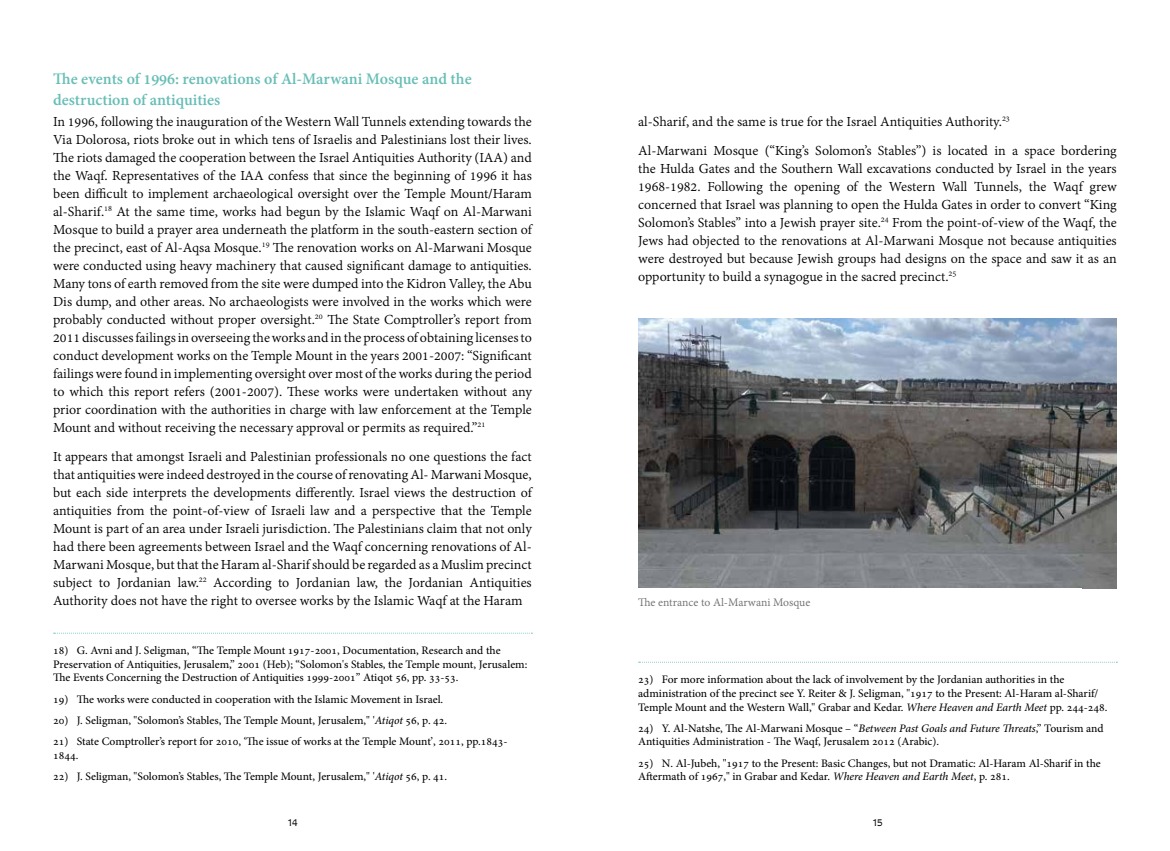
<style>
.page{position:relative;width:1170px;height:851px;background:#fff}
.page>*{position:absolute;margin:0;border:0;box-sizing:border-box;transform-origin:0 0}
.t1{font:700 17.5px/21px "Adobe Devanagari";color:#67beb6}
.t2{font:15px/18px "Adobe Devanagari";color:#000;text-align:justify}
.t3{font:12.5px "Adobe Devanagari";color:#6d6e71}
.t4{font:12.5px "Fb Shefa";color:#000}
.t5{font:11.25px/13.5px "Adobe Hebrew";color:#000}
.s1{font-style:italic}
</style>
<div class="page">
<img style="left:638px;top:319px;width:478px;height:269px">
<svg style="left:54px;top:632px;width:478px;height:1px"></svg>
<svg style="left:638px;top:661px;width:479px;height:1px"></svg>
<p class="t1" style="left:53px;top:70px;width:420px">The events of 1996: renovations of Al-Marwani Mosque and the destruction of antiquities</p>
<p class="t2" style="left:53px;top:114px;width:480px">In 1996, following the inauguration of the Western Wall Tunnels extending towards the Via Dolorosa, riots broke out in which tens of Israelis and Palestinians lost their lives.<br>The riots damaged the cooperation between the Israel Antiquities Authority (IAA) and the Waqf. Representatives of the IAA confess that since the beginning of 1996 it has been difficult to implement archaeological oversight over the Temple Mount/Haram al-Sharif.<sup>18</sup> At the same time, works had begun by the Islamic Waqf on Al-Marwani Mosque to build a prayer area underneath the platform in the south-eastern section of the precinct, east of Al-Aqsa Mosque.<sup>19</sup> The renovation works on Al-Marwani Mosque were conducted using heavy machinery that caused significant damage to antiquities.<br>Many tons of earth removed from the site were dumped into the Kidron Valley, the Abu Dis dump, and other areas. No archaeologists were involved in the works which were probably conducted without proper oversight.<sup>20</sup> The State Comptroller’s report from 2011 discusses failings in overseeing the works and in the process of obtaining licenses to conduct development works on the Temple Mount in the years 2001-2007: “Significant failings were found in implementing oversight over most of the works during the period to which this report refers (2001-2007). These works were undertaken without any prior coordination with the authorities in charge with law enforcement at the Temple Mount and without receiving the necessary approval or permits as required.”<sup>21</sup></p>
<p class="t2" style="left:53px;top:448px;width:480px">It appears that amongst Israeli and Palestinian professionals no one questions the fact that antiquities were indeed destroyed in the course of renovating Al- Marwani Mosque, but each side interprets the developments differently. Israel views the destruction of antiquities from the point-of-view of Israeli law and a perspective that the Temple Mount is part of an area under Israeli jurisdiction. The Palestinians claim that not only had there been agreements between Israel and the Waqf concerning renovations of Al-Marwani Mosque, but that the Haram al-Sharif should be regarded as a Muslim precinct subject to Jordanian law.<sup>22</sup> According to Jordanian law, the Jordanian Antiquities Authority does not have the right to oversee works by the Islamic Waqf at the Haram</p>
<p class="t5" style="left:53px;top:644px;width:475px">18) G. Avni and J. Seligman, “The Temple Mount 1917-2001, Documentation, Research and the<br>Preservation of Antiquities, Jerusalem,” 2001 (Heb); “Solomon's Stables, the Temple mount, Jerusalem:<br>The Events Concerning the Destruction of Antiquities 1999-2001” Atiqot 56, pp. 33-53.</p>
<p class="t5" style="left:53px;top:692px;width:391px">19) The works were conducted in cooperation with the Islamic Movement in Israel.</p>
<p class="t5" style="left:53px;top:713px;width:395px">20) J. Seligman, "Solomon’s Stables, The Temple Mount, Jerusalem," '<span class="s1">Atiqot</span> 56, p. 42.</p>
<p class="t5" style="left:53px;top:734px;width:456px">21) State Comptroller’s report for 2010, ‘The issue of works at the Temple Mount’, 2011, pp.1843-<br>1844.</p>
<p class="t5" style="left:53px;top:769px;width:395px">22) J. Seligman, "Solomon’s Stables, The Temple Mount, Jerusalem," '<span class="s1">Atiqot</span> 56, p. 41.</p>
<p class="t2" style="left:638px;top:109px;width:480px;line-height:28.6px">al-Sharif, and the same is true for the Israel Antiquities Authority.<sup>23<br></sup>Al-Marwani Mosque (“King’s Solomon’s Stables”) is located in a space bordering</p>
<p class="t2" style="left:638px;top:160px;width:480px">the Hulda Gates and the Southern Wall excavations conducted by Israel in the years 1968-1982. Following the opening of the Western Wall Tunnels, the Waqf grew concerned that Israel was planning to open the Hulda Gates in order to convert “King Solomon’s Stables” into a Jewish prayer site.<sup>24</sup> From the point-of-view of the Waqf, the Jews had objected to the renovations at Al-Marwani Mosque not because antiquities were destroyed but because Jewish groups had designs on the space and saw it as an opportunity to build a synagogue in the sacred precinct.<sup>25</sup></p>
<p class="t3" style="left:638px;top:595px;width:174px">The entrance to Al-Marwani Mosque</p>
<p class="t5" style="left:638px;top:673px;width:471px">23) For more information about the lack of involvement by the Jordanian authorities in the administration of the precinct see Y. Reiter &amp; J. Seligman, "1917 to the Present: Al-Haram al-Sharif/<br>Temple Mount and the Western Wall," Grabar and Kedar. <span class="s1">Where Heaven and Earth Meet</span> pp. 244-248.</p>
<p class="t5" style="left:638px;top:721px;width:467px">24) Y. Al-Natshe, The Al-Marwani Mosque – “<span class="s1">Between Past Goals and Future Threats</span>,” Tourism and<br>Antiquities Administration - The Waqf, Jerusalem 2012 (Arabic).</p>
<p class="t5" style="left:638px;top:756px;width:464px">25) N. Al-Jubeh, "1917 to the Present: Basic Changes, but not Dramatic: Al-Haram Al-Sharif in the<br>Aftermath of 1967," in Grabar and Kedar. <span class="s1">Where Heaven and Earth Meet</span>, p. 281.</p>
<p class="t4" style="left:287px;top:815px;width:12px">14</p>
<p class="t4" style="left:872px;top:815px;width:12px">15</p>
</div>
